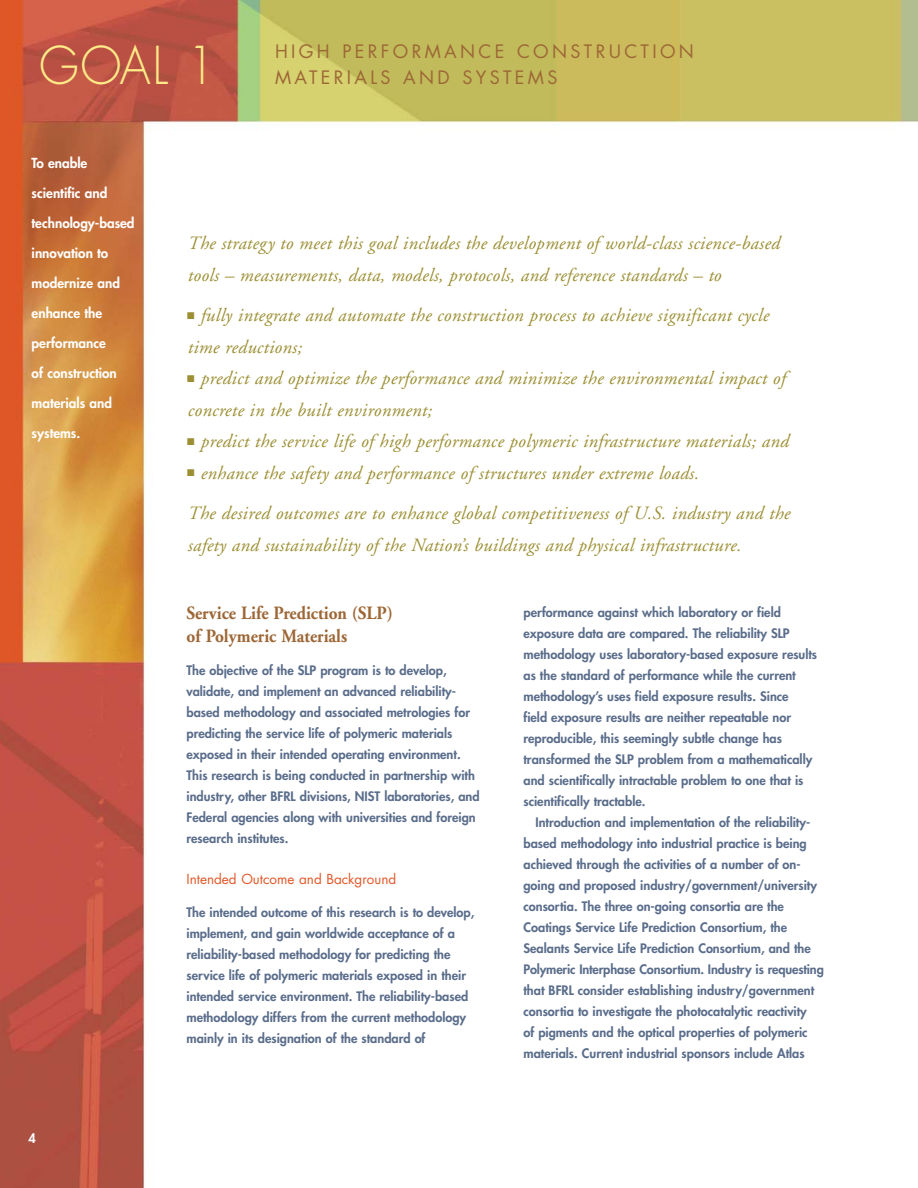
<style>
.page{position:relative;width:918px;height:1188px;background:#fff}
.page>*{position:absolute;margin:0;border:0;box-sizing:border-box;transform-origin:0 0}
.t1{font:300 50.85px "Futura";color:#ffea88;scale:.95 1}
.t2{font:italic 18.75px/31.5px "Adobe Garamond";letter-spacing:.015em;color:#9c8f33}
.t3{font:700 18.75px/22.5px "Adobe Garamond";color:#9d6736;scale:.92 1}
.t4{font:18px/25.5px "Futura";letter-spacing:.185em;color:#9d6736}
.t5{font:800 13.5px "Futura";color:#fff}
.t6{font:13.5px "Futura";color:#e15627}
.t7{font:800 12.75px/21px "Futura";color:#5a6d8b}
.t8{font:800 12.75px "Futura";color:#fff}
</style>
<div class="page">
<img style="left:0;top:0;width:918px;height:1188px">
<h1 class="t1" style="left:39px;top:42px;width:188px">GOAL 1</h1>
<h3 class="t4" style="left:275px;top:40px;width:420px">HIGH PERFORMANCE CONSTRUCTION<br>MATERIALS AND SYSTEMS</h3>
<p class="t5" style="left:32px;top:157px;width:57px">To enable</p>
<p class="t5" style="left:32px;top:187px;width:77px">scientific and</p>
<p class="t5" style="left:32px;top:217px;width:104px">technology-based</p>
<p class="t5" style="left:32px;top:247px;width:78px">innovation to</p>
<p class="t5" style="left:32px;top:277px;width:90px">modernize and</p>
<p class="t5" style="left:32px;top:307px;width:72px">enhance the</p>
<p class="t5" style="left:32px;top:337px;width:76px">performance</p>
<p class="t5" style="left:32px;top:367px;width:87px">of construction</p>
<p class="t5" style="left:32px;top:397px;width:82px">materials and</p>
<p class="t5" style="left:32px;top:427px;width:50px">systems.</p>
<p class="t8" style="left:28px;top:1133px;width:9px">4</p>
<h2 class="t2" style="left:187px;top:229px;width:594px">The strategy to meet this goal includes the development of world-class science-based tools – measurements, data, models, protocols, and reference standards – to</h2>
<h2 class="t2" style="left:187px;top:301px;width:583px">■ fully integrate and automate the construction process to achieve significant cycle time reductions;</h2>
<h2 class="t2" style="left:187px;top:364px;width:599px">■ predict and optimize the performance and minimize the environmental impact of concrete in the built environment;</h2>
<h2 class="t2" style="left:187px;top:427px;width:603px">■ predict the service life of high performance polymeric infrastructure materials; and</h2>
<h2 class="t2" style="left:187px;top:454px;width:604px;line-height:40.5px">■ enhance the safety and performance of structures under extreme loads.<br>The desired outcomes are to enhance global competitiveness of U.S. industry and the</h2>
<h2 class="t2" style="left:187px;top:531px;width:555px">safety and sustainability of the Nation’s buildings and physical infrastructure.</h2>
<h2 class="t3" style="left:186px;top:604px;width:226px">Service Life Prediction (SLP) of Polymeric Materials</h2>
<p class="t7" style="left:186px;top:660px;width:295px">The objective of the SLP program is to develop, validate, and implement an advanced reliability&shy;based methodology and associated metrologies for predicting the service life of polymeric materials exposed in their intended operating environment.<br>This research is being conducted in partnership with industry, other BFRL divisions, NIST laboratories, and Federal agencies along with universities and foreign research institutes.</p>
<p class="t6" style="left:186px;top:873px;width:211px">Intended Outcome and Background</p>
<p class="t7" style="left:186px;top:903px;width:289px">The intended outcome of this research is to develop, implement, and gain worldwide acceptance of a reliability-based methodology for predicting the service life of polymeric materials exposed in their intended service environment. The reliability-based methodology differs from the current methodology mainly in its designation of the standard of</p>
<p class="t7" style="left:524px;top:603px;width:295px">performance against which laboratory or field exposure data are compared. The reliability SLP methodology uses laboratory-based exposure results as the standard of performance while the current methodology’s uses field exposure results. Since<br>field exposure results are neither repeatable nor reproducible, this seemingly subtle change has transformed the SLP problem from a mathematically and scientifically intractable problem to one that is scientifically tractable.</p>
<p class="t7" style="left:524px;top:813px;width:302px;text-indent:12px">Introduction and implementation of the reliability&shy;based methodology into industrial practice is being achieved through the activities of a number of on&shy;going and proposed industry/government/university consortia. The three on-going consortia are the Coatings Service Life Prediction Consortium, the Sealants Service Life Prediction Consortium, and the Polymeric Interphase Consortium. Industry is requesting that BFRL consider establishing industry/government consortia to investigate the photocatalytic reactivity<br>of pigments and the optical properties of polymeric materials. Current industrial sponsors include Atlas</p>
</div>
